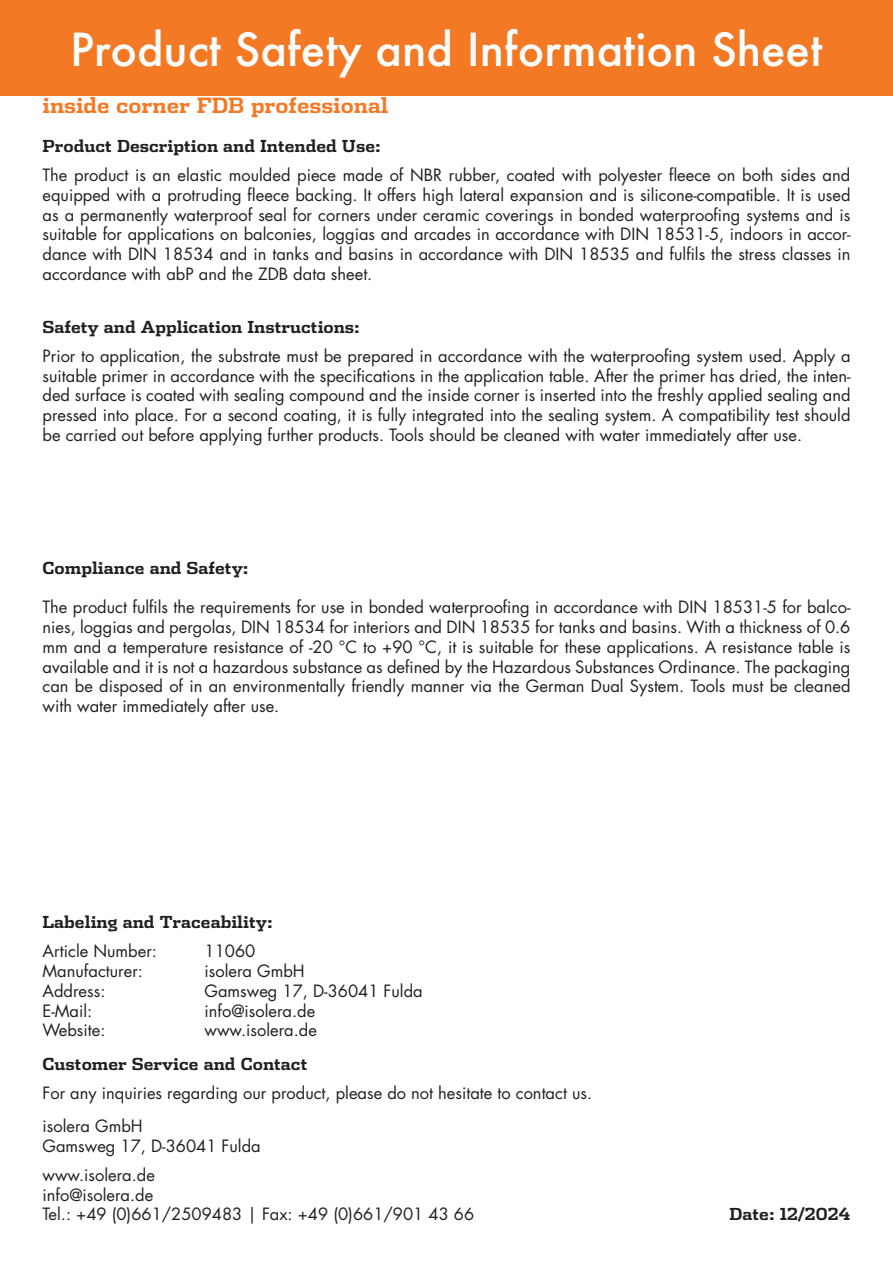
<style>
.page{position:relative;width:893px;height:1263px;background:#fff}
.page>*{position:absolute;margin:0;border:0;box-sizing:border-box;transform-origin:0 0}
.t1{font:500 44.25px "Futura";color:#fff}
.t2{font:700 21px "Dispatch";color:#f47925}
.t3{font:16.5px/19.8px "Futura Std";color:#231f20;text-align:justify}
.t4{font:700 16.5px "Dispatch";color:#231f20}
</style>
<div class="page">
<div style="left:0;top:0;width:893px;height:96px;background:#f47925"></div>
<h1 class="t1" style="left:70px;top:19px;width:754px">Product Safety and Information Sheet</h1>
<p class="t2" style="left:43px;top:91px;width:347px">inside corner FDB professional</p>
<p class="t4" style="left:43px;top:135px;width:340px">Product Description and Intended Use:</p>
<p class="t3" style="left:43px;top:165px;width:809px">The product is an elastic moulded piece made of NBR rubber, coated with polyester fleece on both sides and equipped with a protruding fleece backing. It offers high lateral expansion and is silicone-compatible. It is used as a permanently waterproof seal for corners under ceramic coverings in bonded waterproofing systems and is suitable for applications on balconies, loggias and arcades in accordance with DIN 18531-5, indoors in accor&shy;dance with DIN 18534 and in tanks and basins in accordance with DIN 18535 and fulfils the stress classes in accordance with abP and the ZDB data sheet.</p>
<p class="t4" style="left:43px;top:316px;width:319px">Safety and Application Instructions:</p>
<p class="t3" style="left:43px;top:346px;width:809px">Prior to application, the substrate must be prepared in accordance with the waterproofing system used. Apply a suitable primer in accordance with the specifications in the application table. After the primer has dried, the inten&shy;ded surface is coated with sealing compound and the inside corner is inserted into the freshly applied sealing and pressed into place. For a second coating, it is fully integrated into the sealing system. A compatibility test should be carried out before applying further products. Tools should be cleaned with water immediately after use.</p>
<p class="t4" style="left:43px;top:556px;width:208px">Compliance and Safety:</p>
<p class="t3" style="left:43px;top:597px;width:809px">The product fulfils the requirements for use in bonded waterproofing in accordance with DIN 18531-5 for balco&shy;nies, loggias and pergolas, DIN 18534 for interiors and DIN 18535 for tanks and basins. With a thickness of 0.6 mm and a temperature resistance of -20 °C to +90 °C, it is suitable for these applications. A resistance table is available and it is not a hazardous substance as defined by the Hazardous Substances Ordinance. The packaging can be disposed of in an environmentally friendly manner via the German Dual System. Tools must be cleaned with water immediately after use.</p>
<p class="t4" style="left:43px;top:911px;width:232px">Labeling and Traceability:</p>
<p class="t3" style="left:43px;top:941px;width:116px">Article Number:</p>
<p class="t3" style="left:205px;top:941px;width:52px">11060</p>
<p class="t3" style="left:43px;top:961px;width:102px">Manufacturer:</p>
<p class="t3" style="left:205px;top:961px;width:102px">isolera GmbH</p>
<p class="t3" style="left:43px;top:981px;width:64px">Address:</p>
<p class="t3" style="left:205px;top:981px;width:220px">Gamsweg 17, D-36041 Fulda</p>
<p class="t3" style="left:43px;top:1001px;width:51px">E-Mail:</p>
<p class="t3" style="left:205px;top:1001px;width:112px">info@isolera.de</p>
<p class="t3" style="left:43px;top:1021px;width:64px">Website:</p>
<p class="t3" style="left:205px;top:1021px;width:114px">www.isolera.de</p>
<p class="t4" style="left:43px;top:1052px;width:266px">Customer Service and Contact</p>
<p class="t3" style="left:43px;top:1076px;width:551px;line-height:33.5px">For any inquiries regarding our product, please do not hesitate to contact us. isolera GmbH</p>
<p class="t3" style="left:43px;top:1132px;width:220px;line-height:28.8px">Gamsweg 17, D-36041 Fulda www.isolera.de</p>
<p class="t3" style="left:43px;top:1185px;width:433px">info@isolera.de<br>Tel.: +49 (0)661/2509483 | Fax: +49 (0)661/901 43 66</p>
<p class="t4" style="left:729px;top:1203px;width:122px">Date: 12/2024</p>
</div>
